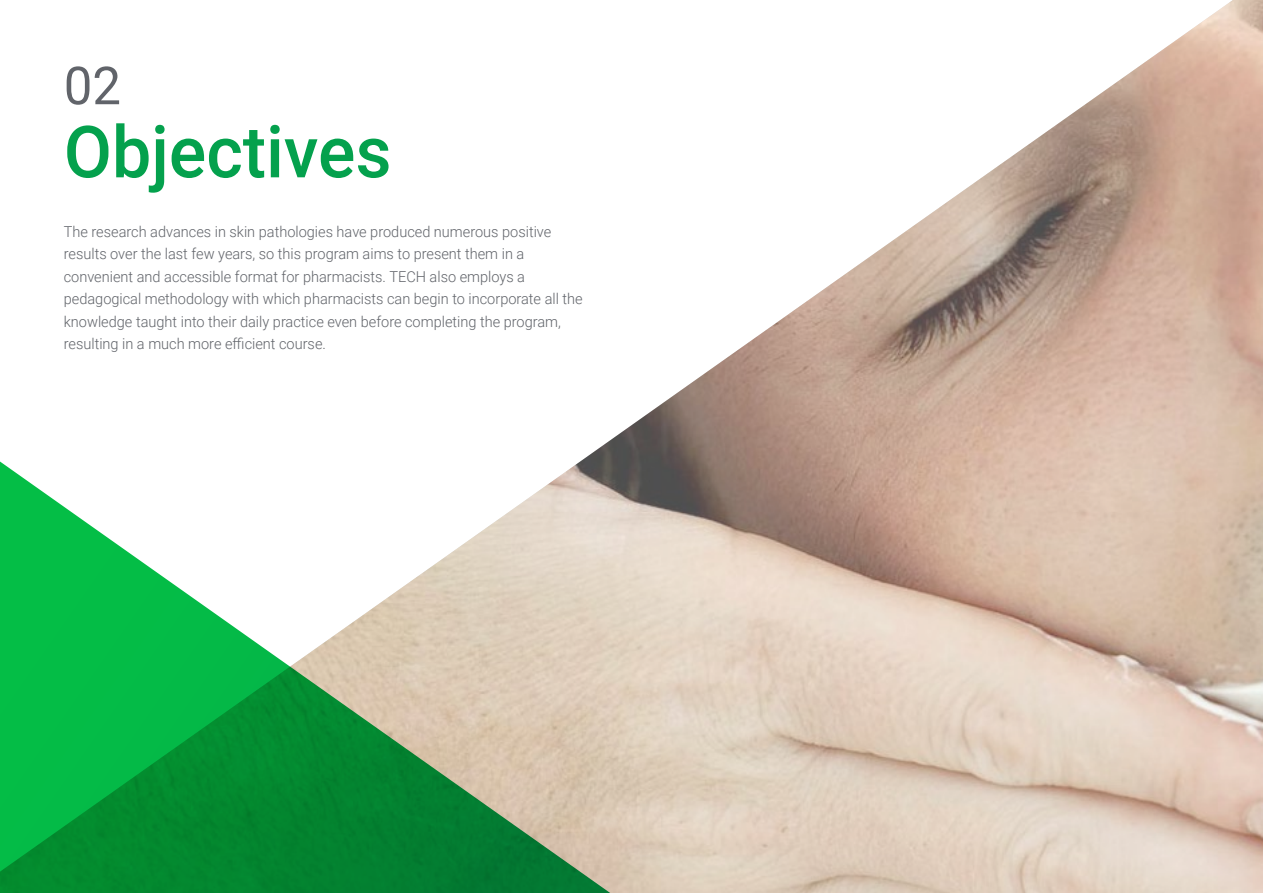
<style>
.page{position:relative;width:1263px;height:893px;background:#fff}
.page>*{position:absolute;margin:0;border:0;box-sizing:border-box;transform-origin:0 0}
.t1{font:500 72px "Roboto";color:#04a14d}
.t2{font:52.5px "Roboto";color:#61646a}
.t3{font:300 15px/22.5px "Roboto";color:#61646a}
</style>
<div class="page">
<img style="left:602px;top:0;width:661px;height:893px">
<svg style="left:0;top:446px;width:640px;height:447px"></svg>
<h2 class="t2" style="left:64px;top:49px;width:59px">02</h2>
<h1 class="t1" style="left:64px;top:101px;width:329px">Objectives</h1>
<p class="t3" style="left:64px;top:219px;width:520px">The research advances in skin pathologies have produced numerous positive results over the last few years, so this program aims to present them in a convenient and accessible format for pharmacists. TECH also employs a pedagogical methodology with which pharmacists can begin to incorporate all the knowledge taught into their daily practice even before completing the program, resulting in a much more efficient course.</p>
</div>
